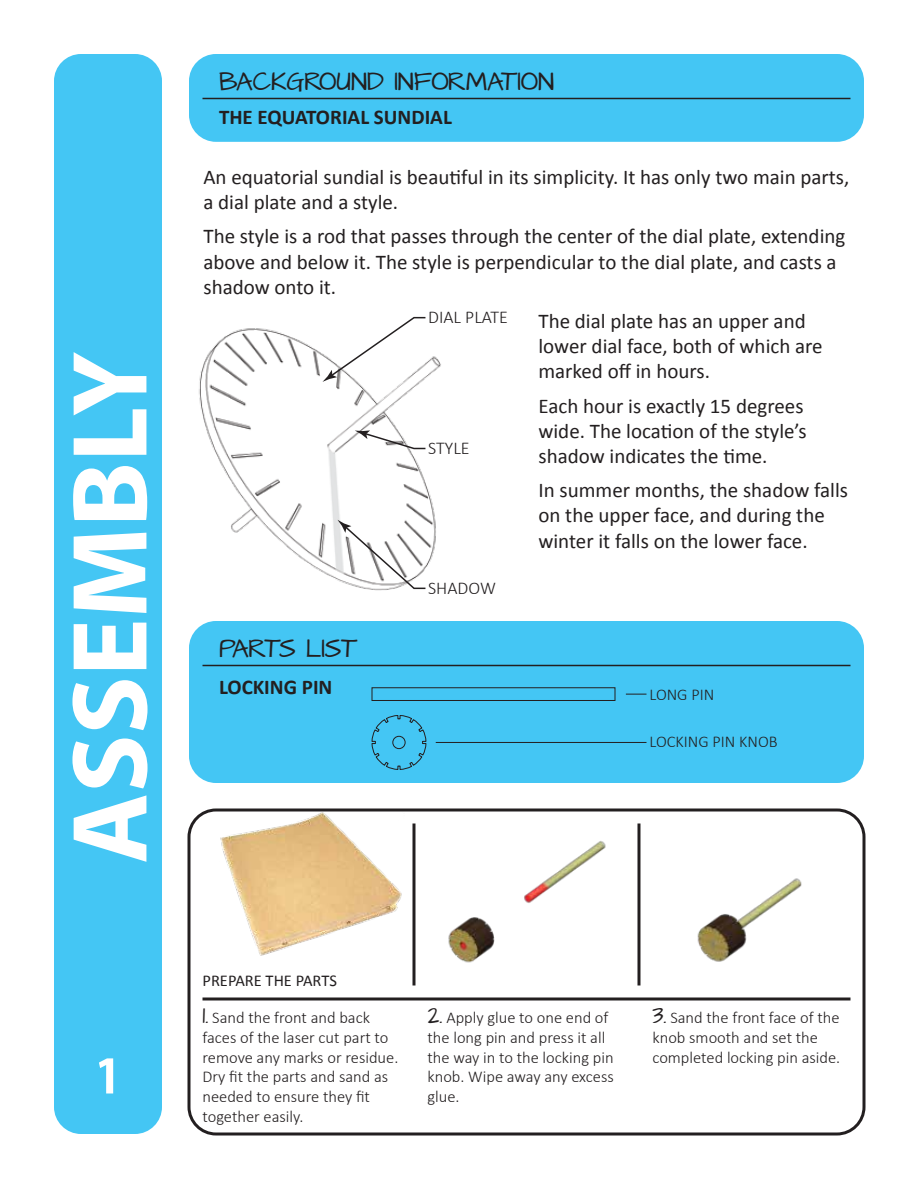
<style>
.page{position:relative;width:918px;height:1188px;background:#fff}
.page>*{position:absolute;margin:0;border:0;box-sizing:border-box;transform-origin:0 0}
.t1{font:700 108px "Myriad Pro";color:#fff}
.t2{font:700 condensed 54px "Myriad Pro";color:#fff}
.t3{font:21px/25.2px "Calibri";color:#231f20}
.t4{font:21px "Architects Daughter";color:#231f20}
.t5{font:700 21px "Calibri";color:#231f20}
.t6{font:300 18px "Calibri";color:#231f20}
.t7{font:300 16.5px/19.8px "Calibri";color:#231f20}
.t8{font:16.5px "Calibri";color:#231f20}
.s1{font-family:"Architects Daughter";font-weight:400;font-size:18px}
</style>
<div class="page">
<img style="left:220px;top:812px;width:182px;height:144px">
<div style="left:54px;top:54px;width:108px;height:1080px;background:#44c6f4;border-radius:27px"></div>
<div style="left:189px;top:621px;width:675px;height:162px;background:#44c6f4;border-radius:27px"></div>
<div style="left:372px;top:687px;width:243px;height:14px;border:1px solid #231f20"></div>
<svg style="left:371px;top:715px;width:56px;height:55px"></svg>
<hr style="left:436px;top:742px;width:210px;height:1px;background:#231f20">
<svg style="left:626px;top:694px;width:20px;height:1px"></svg>
<div style="left:188px;top:808px;width:678px;height:328px;border:3px solid #231f20;border-radius:27px"></div>
<hr style="left:412px;top:824px;width:3px;height:162px;background:#231f20">
<hr style="left:637px;top:824px;width:3px;height:162px;background:#231f20">
<hr style="left:202px;top:998px;width:648px;height:2px;background:#231f20">
<hr style="left:202px;top:665px;width:648px;height:1px;background:#231f20">
<div style="left:189px;top:54px;width:675px;height:88px;background:#44c6f4;border-radius:27px"></div>
<hr style="left:202px;top:98px;width:648px;height:1px;background:#231f20">
<img style="left:448px;top:841px;width:158px;height:122px">
<img style="left:697px;top:878px;width:105px;height:84px">
<img style="left:199px;top:328px;width:242px;height:263px">
<svg style="left:322px;top:316px;width:105px;height:66px"></svg>
<svg style="left:355px;top:430px;width:72px;height:20px"></svg>
<svg style="left:338px;top:520px;width:89px;height:70px"></svg>
<h1 class="t1" style="left:40px;top:864px;width:514px;rotate:-90deg">ASSEMBLY</h1>
<h2 class="t2" style="left:96px;top:1042px;width:25px">1</h2>
<p class="t4" style="left:219px;top:67px;width:337px">BACKGROUND INFORMATION</p>
<p class="t5" style="left:219px;top:102px;width:234px">THE EQUATORIAL SUNDIAL</p>
<p class="t3" style="left:203px;top:164px;width:647px">An equatorial sundial is beautiful in its simplicity. It has only two main parts, a dial plate and a style.</p>
<p class="t3" style="left:203px;top:223px;width:643px">The style is a rod that passes through the center of the dial plate, extending above and below it. The style is perpendicular to the dial plate, and casts a shadow onto it.</p>
<p class="t3" style="left:538px;top:308px;width:286px">The dial plate has an upper and lower dial face, both of which are marked off in hours.</p>
<p class="t3" style="left:538px;top:392px;width:270px">Each hour is exactly 15 degrees wide. The location of the style’s shadow indicates the time.</p>
<p class="t3" style="left:538px;top:477px;width:311px">In summer months, the shadow falls on the upper face, and during the winter it falls on the lower face.</p>
<p class="t6" style="left:428px;top:306px;width:81px">DIAL PLATE</p>
<p class="t6" style="left:428px;top:437px;width:43px">STYLE</p>
<p class="t4" style="left:219px;top:634px;width:140px">PARTS LIST</p>
<p class="t5" style="left:219px;top:672px;width:115px">LOCKING PIN</p>
<p class="t6" style="left:428px;top:577px;width:69px">SHADOW</p>
<p class="t8" style="left:202px;top:969px;width:136px">PREPARE THE PARTS</p>
<p class="t7" style="left:650px;top:685px;width:66px">LONG PIN</p>
<p class="t7" style="left:650px;top:731px;width:130px">LOCKING PIN KNOB</p>
<p class="t7" style="left:202px;top:1008px;width:197px"><span class="s1">1.</span> Sand the front and back faces of the laser cut part to remove any marks or residue.<br>Dry fit the parts and sand as needed to ensure they fit together easily.</p>
<p class="t7" style="left:427px;top:1008px;width:188px"><span class="s1">2.</span> Apply glue to one end of the long pin and press it all the way in to the locking pin knob. Wipe away any excess glue.</p>
<p class="t7" style="left:652px;top:1008px;width:189px"><span class="s1">3.</span> Sand the front face of the knob smooth and set the completed locking pin aside.</p>
</div>
